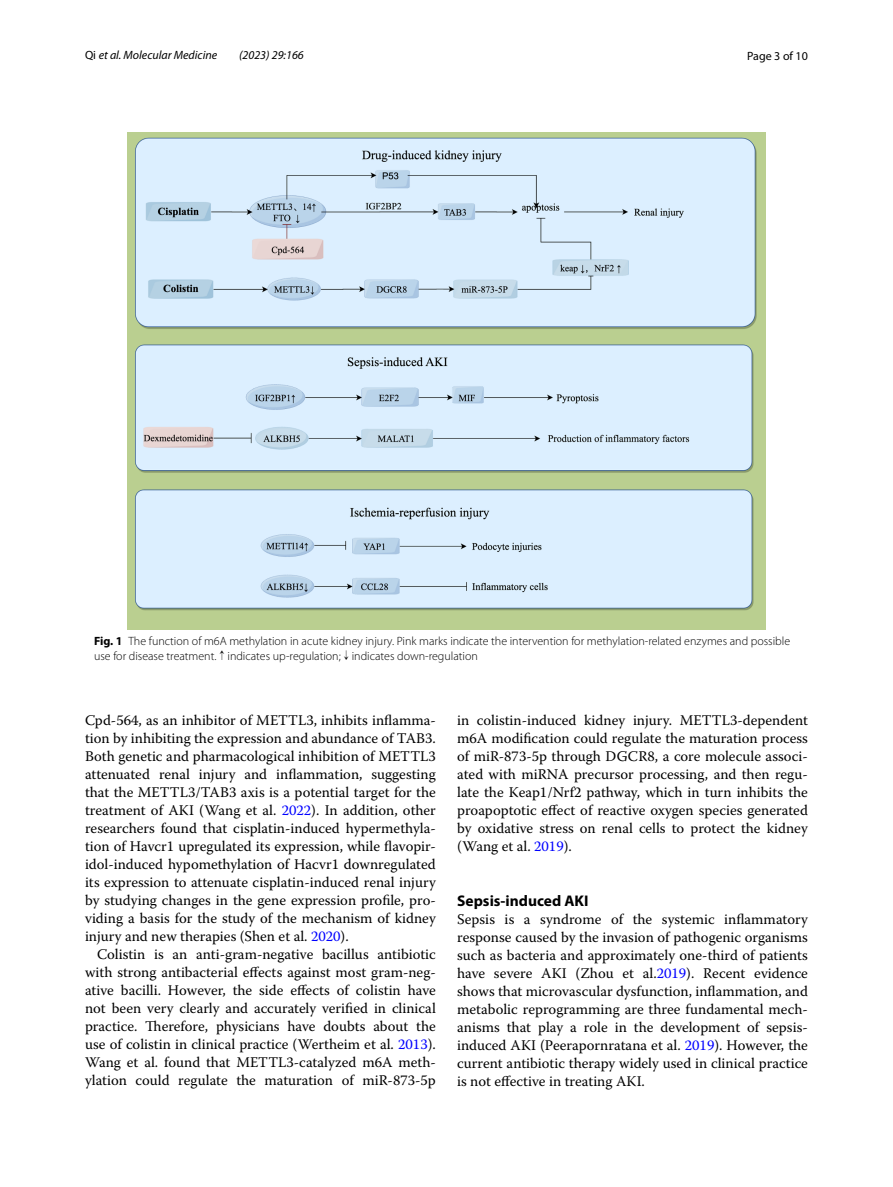
<style>
.page{position:relative;width:893px;height:1187px;background:#fff}
.page>*{position:absolute;margin:0;border:0;box-sizing:border-box;transform-origin:0 0}
.t1{font:700 15.45px "Myriad Pro";color:#000}
.t2{font:14.7px/18px "Warnock Pro";color:#000;text-align:justify}
.t3{font:300 12px/15px "Myriad Pro";color:#000}
.t4{font:italic 12px "Myriad Pro";color:#000}
.t5{font:12px "Myriad Pro";color:#000}
.s1{font-style:normal}
.s2{font-weight:700}
.s3{font-family:"Code 2000";font-weight:400}
.s4{color:#00f}
</style>
<div class="page">
<img style="left:128px;top:133px;width:637px;height:496px">
<p class="t4" style="left:85px;top:48px;width:134px"><span class="s1">Qi</span> et al. Molecular Medicine</p>
<p class="t4" style="left:239px;top:48px;width:66px">(2023) 29:166</p>
<p class="t5" style="left:747px;top:48px;width:62px">Page 3 of 10</p>
<p class="t3" style="left:94px;top:633px;width:698px"><span class="s2">Fig. 1</span> The function of m6A methylation in acute kidney injury. Pink marks indicate the intervention for methylation-related enzymes and possible use for disease treatment. <span class="s3">↑</span> indicates up-regulation; <span class="s3">↓</span> indicates down-regulation</p>
<p class="t2" style="left:85px;top:711px;width:352px">Cpd-564, as an inhibitor of METTL3, inhibits inflamma&shy;tion by inhibiting the expression and abundance of TAB3.<br>Both genetic and pharmacological inhibition of METTL3 attenuated renal injury and inflammation, suggesting that the METTL3/TAB3 axis is a potential target for the treatment of AKI (Wang et al. <span class="s4">2022</span>). In addition, other researchers found that cisplatin-induced hypermethyla&shy;tion of Havcr1 upregulated its expression, while flavopir&shy;idol-induced hypomethylation of Hacvr1 downregulated its expression to attenuate cisplatin-induced renal injury by studying changes in the gene expression profile, pro&shy;viding a basis for the study of the mechanism of kidney injury and new therapies (Shen et al. <span class="s4">2020</span>).</p>
<p class="t2" style="left:85px;top:945px;width:352px;text-indent:12px">Colistin is an anti-gram-negative bacillus antibiotic with strong antibacterial effects against most gram-neg&shy;ative bacilli. However, the side effects of colistin have not been very clearly and accurately verified in clinical practice. Therefore, physicians have doubts about the use of colistin in clinical practice (Wertheim et al. <span class="s4">2013</span>).<br>Wang et al. found that METTL3-catalyzed m6A meth&shy;ylation could regulate the maturation of miR-873-5p</p>
<p class="t2" style="left:457px;top:711px;width:352px">in colistin-induced kidney injury. METTL3-dependent m6A modification could regulate the maturation process of miR-873-5p through DGCR8, a core molecule associ&shy;ated with miRNA precursor processing, and then regu&shy;late the Keap1/Nrf2 pathway, which in turn inhibits the proapoptotic effect of reactive oxygen species generated by oxidative stress on renal cells to protect the kidney (Wang et al. <span class="s4">2019</span>).</p>
<p class="t1" style="left:457px;top:890px;width:133px">Sepsis‑induced AKI</p>
<p class="t2" style="left:457px;top:909px;width:352px">Sepsis is a syndrome of the systemic inflammatory response caused by the invasion of pathogenic organisms such as bacteria and approximately one-third of patients have severe AKI (Zhou et al.<span class="s4">2019</span>). Recent evidence shows that microvascular dysfunction, inflammation, and metabolic reprogramming are three fundamental mech&shy;anisms that play a role in the development of sepsis&shy;induced AKI (Peerapornratana et al. <span class="s4">2019</span>). However, the current antibiotic therapy widely used in clinical practice is not effective in treating AKI.</p>
</div>
